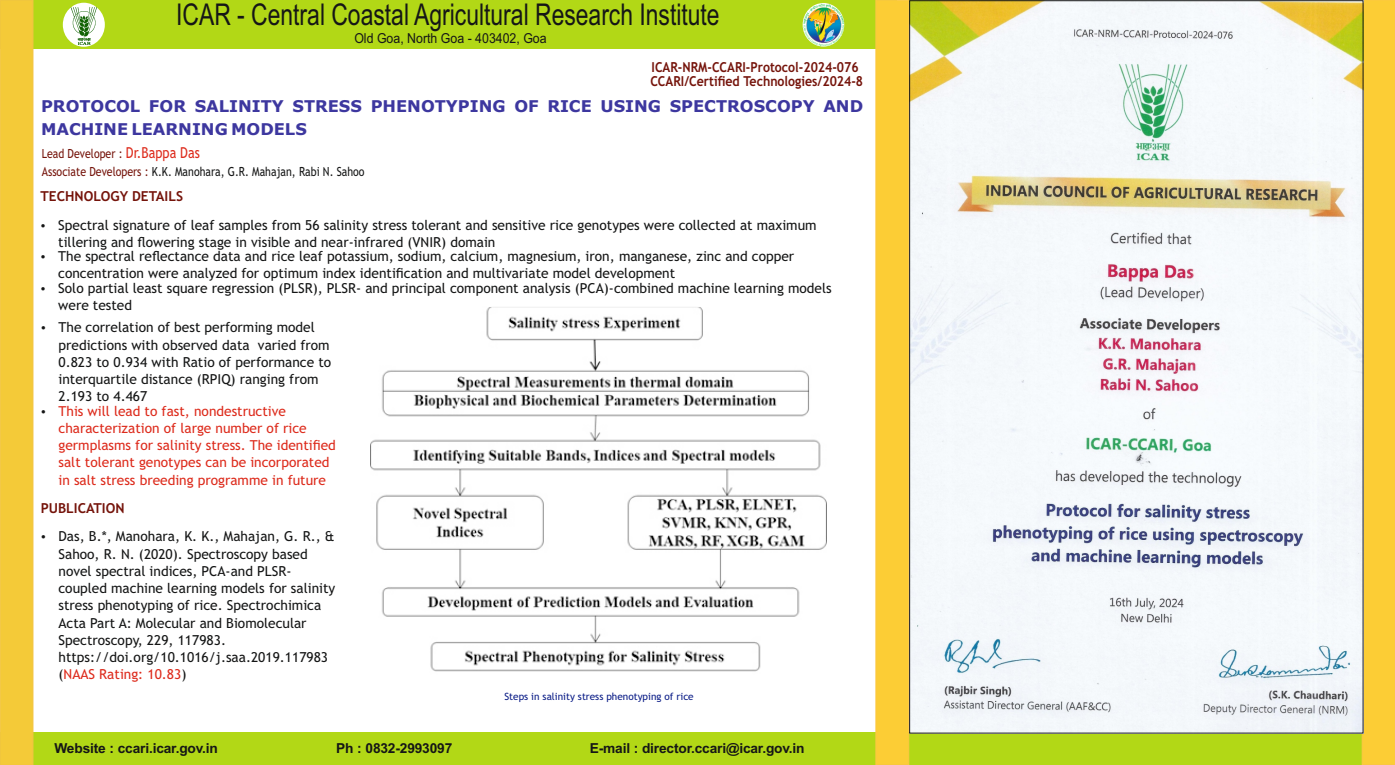
<style>
.page{position:relative;width:1395px;height:765px;background:#fff}
.page>*{position:absolute;margin:0;border:0;box-sizing:border-box;transform-origin:0 0}
.t1{font:30px "Arial";color:#151616;scale:.76 1}
.t2{font:700 16.25px/22.8px "Verdana";color:#3d379f}
.t3{font:13.75px/17.2px "Trebuchet MS";color:#151616}
.t4{font:13.75px/17.2px "Trebuchet MS";color:#dd2b1c}
.t5{font:700 13.75px "Arial";letter-spacing:-.01em;color:#151616}
.t6{font:700 13.75px "Trebuchet MS";color:#75140b;scale:.9 1}
.t7{font:700 13.75px "Trebuchet MS";color:#75140b}
.t8{font:13.75px "Arial";color:#151616;scale:.9 1}
.t9{font:12.5px/17.4px "Trebuchet MS";color:#151616;scale:.85 1}
.t10{font:10px "Trebuchet MS";color:#0b1d87}
.s1{color:#75140b}
.s2{font-size:15px;color:#dd2b1c}
.s3{color:#dd2b1c}
</style>
<div class="page">
<div style="left:0;top:733px;width:1395px;height:32px;background:#b2d816"></div>
<div style="left:0;top:0;width:896px;height:49px;background:#b2d816"></div>
<img style="left:803px;top:3px;width:41px;height:44px">
<div style="left:63px;top:3px;width:42px;height:44px;background:#fff;border-radius:50%"></div>
<svg style="left:71px;top:7px;width:26px;height:38px"></svg>
<div style="left:0;top:0;width:34px;height:765px;background:#f4ca38"></div>
<div style="left:875px;top:0;width:34px;height:765px;background:#fccd35"></div>
<svg style="left:1361px;top:0;width:34px;height:765px"></svg>
<img style="left:911px;top:2px;width:450px;height:729px">
<img style="left:371px;top:308px;width:456px;height:364px">
<h1 class="t1" style="left:176px;top:3px;width:717px">ICAR - Central Coastal Agricultural Research Institute</h1>
<p class="t8" style="left:354px;top:33px;width:215px">Old Goa, North Goa - 403402, Goa</p>
<p class="t6" style="left:650px;top:76px;width:238px">CCARI/Certified Technologies/2024-8</p>
<p class="t6" style="left:652px;top:62px;width:232px">ICAR-NRM-CCARI-Protocol-2024-076</p>
<p class="t2" style="left:41px;top:96px;width:824px">PROTOCOL FOR SALINITY STRESS PHENOTYPING OF RICE USING SPECTROSCOPY AND<br>MACHINE LEARNING MODELS</p>
<p class="t9" style="left:42px;top:146px;width:381px"><span class="s1">Lead Developer :</span> <span class="s2">Dr.Bappa Das<br></span><span class="s1">Associate Developers :</span> K.K. Manohara, G.R. Mahajan, Rabi N. Sahoo</p>
<p class="t7" style="left:40px;top:191px;width:144px">TECHNOLOGY DETAILS</p>
<p class="t3" style="left:58px;top:217px;width:760px">Spectral signature of leaf samples from 56 salinity stress tolerant and sensitive rice genotypes were collected at maximum tillering and flowering stage in visible and near-infrared (VNIR) domain</p>
<p class="t3" style="left:58px;top:249px;width:738px">The spectral reflectance data and rice leaf potassium, sodium, calcium, magnesium, iron, manganese, zinc and copper concentration were analyzed for optimum index identification and multivariate model development</p>
<p class="t3" style="left:58px;top:280px;width:775px">Solo partial least square regression (PLSR), PLSR- and principal component analysis (PCA)-combined machine learning models were tested</p>
<p class="t3" style="left:59px;top:320px;width:274px">The correlation of best performing model predictions with observed data varied from 0.823 to 0.934 with Ratio of performance to interquartile distance (RPIQ) ranging from 2.193 to 4.467</p>
<p class="t4" style="left:59px;top:403px;width:279px">This will lead to fast, nondestructive characterization of large number of rice germplasms for salinity stress. The identified salt tolerant genotypes can be incorporated in salt stress breeding programme in future</p>
<p class="t7" style="left:41px;top:503px;width:85px">PUBLICATION</p>
<p class="t3" style="left:59px;top:529px;width:278px">Das, B.*, Manohara, K. K., Mahajan, G. R., &amp; Sahoo, R. N. (2020). Spectroscopy based novel spectral indices, PCA-and PLSR&shy;coupled machine learning models for salinity stress phenotyping of rice. Spectrochimica Acta Part A: Molecular and Biomolecular Spectroscopy, 229, 117983. https://doi.org/10.1016/j.saa.2019.117983 (<span class="s3">NAAS Rating: 10.83</span>)</p>
<p class="t10" style="left:504px;top:693px;width:191px">Steps in salinity stress phenotyping of rice</p>
<p class="t5" style="left:54px;top:743px;width:165px">Website : ccari.icar.gov.in</p>
<p class="t5" style="left:336px;top:743px;width:118px">Ph : 0832-2993097</p>
<p class="t5" style="left:590px;top:743px;width:216px">E-mail : director.ccari@icar.gov.in</p>
</div>
